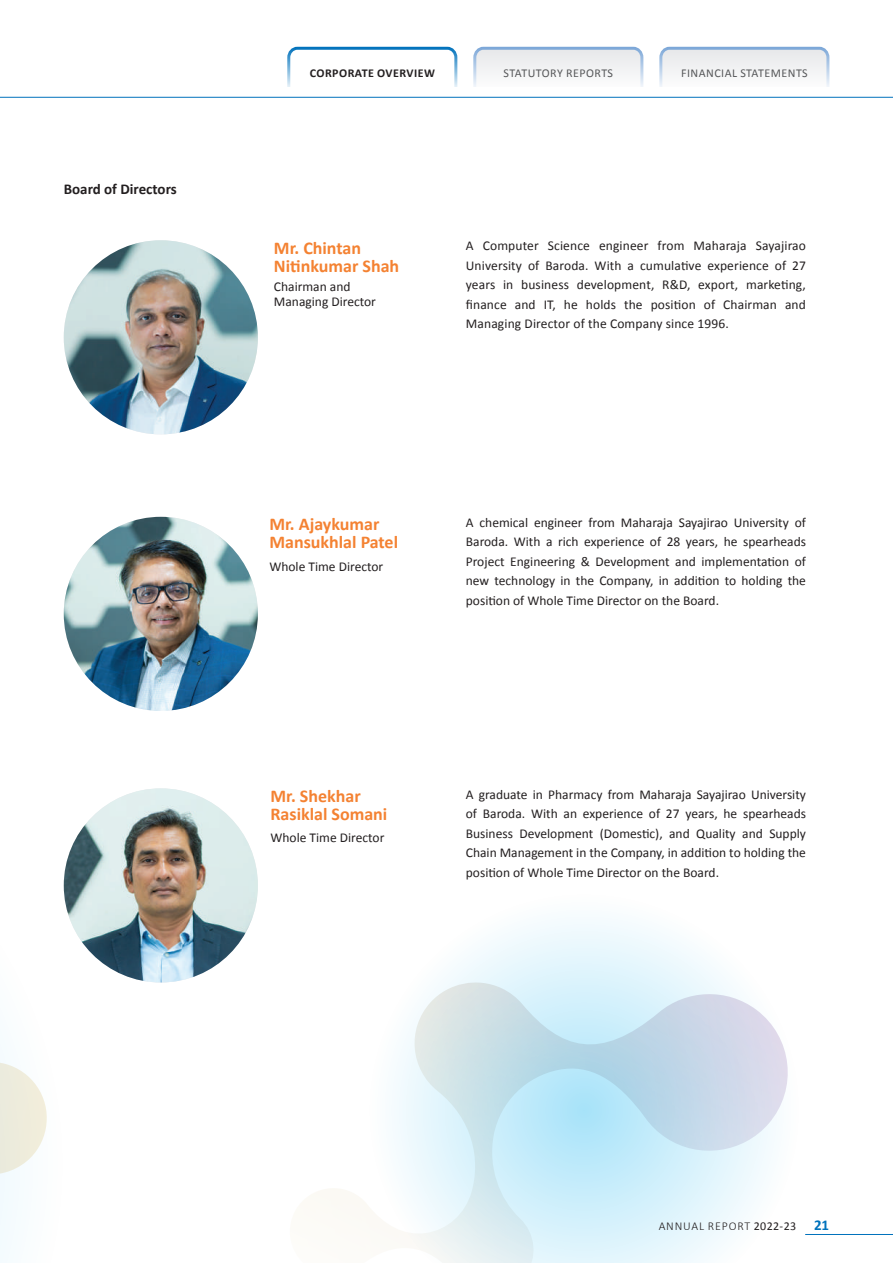
<style>
.page{position:relative;width:893px;height:1263px;background:#fff}
.page>*{position:absolute;margin:0;border:0;box-sizing:border-box;transform-origin:0 0}
.t1{font:700 18px/18px "Calibri";color:#f48232}
.t2{font:700 15px "Calibri";color:#231f20}
.t3{font:13.5px/19.5px "Calibri";color:#231f20;text-align:justify}
.t4{font:12px "Calibri";letter-spacing:.04em;color:#57585a}
.t5{font:300 12px "Calibri";letter-spacing:.07em;color:#231f20}
.t6{font:700 12px "Calibri";letter-spacing:.04em;color:#231f20}
.s1{font-weight:400}
.s2{font-weight:700;font-size:15px;color:#0072bc}
</style>
<div class="page">
<svg style="left:448px;top:919px;width:272px;height:58px;fill:#f0fafe"></svg>
<svg style="left:0;top:880px;width:64px;height:383px"></svg>
<img style="left:64px;top:240px;width:194px;height:194px;border-radius:97px">
<img style="left:64px;top:517px;width:194px;height:194px;border-radius:97px">
<img style="left:64px;top:788px;width:194px;height:194px;border-radius:97px">
<svg style="left:310px;top:977px;width:478px;height:286px"></svg>
<hr style="left:0;top:97px;width:893px;height:1px;background:#0072bc">
<svg style="left:473px;top:46px;width:171px;height:41px"></svg>
<hr style="left:805px;top:1234px;width:88px;height:1px;background:#0072bc">
<svg style="left:287px;top:46px;width:171px;height:41px"></svg>
<svg style="left:659px;top:46px;width:171px;height:41px"></svg>
<p class="t2" style="left:64px;top:180px;width:115px">Board of Directors</p>
<p class="t6" style="left:310px;top:65px;width:127px">CORPORATE OVERVIEW</p>
<p class="t4" style="left:681px;top:65px;width:128px">FINANCIAL STATEMENTS</p>
<p class="t4" style="left:504px;top:65px;width:111px">STATUTORY REPORTS</p>
<h1 class="t1" style="left:274px;top:239px;width:127px">Mr. Chintan<br>Nitinkumar Shah</h1>
<p class="t3" style="left:274px;top:279px;width:104px;line-height:15px">Chairman and<br>Managing Director</p>
<p class="t3" style="left:466px;top:236px;width:342px">A Computer Science engineer from Maharaja Sayajirao University of Baroda. With a cumulative experience of 27 years in business development, R&amp;D, export, marketing, finance and IT, he holds the position of Chairman and Managing Director of the Company since 1996.</p>
<h1 class="t1" style="left:269px;top:515px;width:130px">Mr. Ajaykumar<br>Mansukhlal Patel</h1>
<p class="t3" style="left:269px;top:556px;width:115px">Whole Time Director</p>
<p class="t3" style="left:466px;top:513px;width:342px">A chemical engineer from Maharaja Sayajirao University of Baroda. With a rich experience of 28 years, he spearheads Project Engineering &amp; Development and implementation of new technology in the Company, in addition to holding the position of Whole Time Director on the Board.</p>
<h1 class="t1" style="left:270px;top:787px;width:118px">Mr. Shekhar<br>Rasiklal Somani</h1>
<p class="t3" style="left:270px;top:828px;width:115px">Whole Time Director</p>
<p class="t3" style="left:466px;top:784px;width:342px">A graduate in Pharmacy from Maharaja Sayajirao University of Baroda. With an experience of 27 years, he spearheads Business Development (Domestic), and Quality and Supply Chain Management in the Company, in addition to holding the position of Whole Time Director on the Board.</p>
<p class="t5" style="left:659px;top:1218px;width:172px">ANNUAL REPORT <span class="s1">2022-23</span> <span class="s2">21</span></p>
</div>
